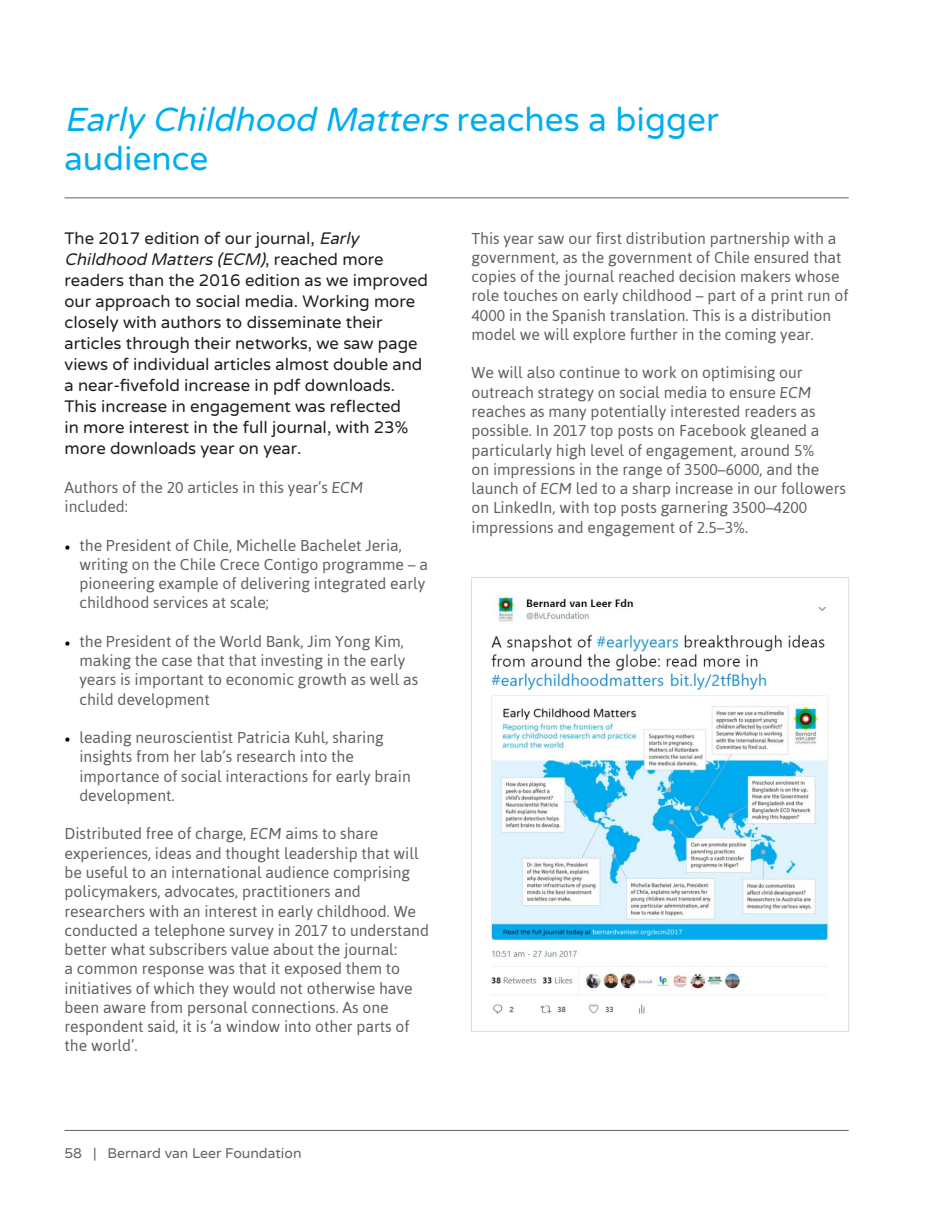
<style>
.page{position:relative;width:943px;height:1216px;background:#fff}
.page>*{position:absolute;margin:0;border:0;box-sizing:border-box;transform-origin:0 0}
.t1{font:33.25px/38.5px "Varela Round";color:#00aeef}
.t2{font:16.62px/21px "Varela Round";color:#221e1f}
.t3{font:15.75px/19.2px "Asap";color:#616363}
.t4{font:14px "Varela Round";color:#616363}
.s1{font-style:italic}
.s2{font-family:"Minion Pro";color:#000}
</style>
<div class="page">
<hr style="left:64px;top:1129px;width:784px;height:1px;background:#616363">
<hr style="left:64px;top:197px;width:784px;height:1px;background:#616363">
<img style="left:487px;top:595px;width:342px;height:419px">
<h1 class="t1" style="left:64px;top:101px;width:656px"><span class="s1">Early Childhood Matters</span> r e a c h e s a b i g g e r audience</h1>
<p class="t2" style="left:64px;top:228px;width:365px">The 2017 edition of our journal, <span class="s1">Early Childhood Matters (ECM)</span>, r e a c h e d m o r e readers than the 2016 edition as we improved our approach to social media. Working more closely with authors to disseminate their articles through their networks, we saw page views of individual articles almost double and a near-fivefold increase in pdf downloads.<br>This increase in engagement was reflected<br>in more interest in the full journal, with 23% more downloads year on year.</p>
<p class="t3" style="left:64px;top:477px;width:300px">Authors of the 20 articles in this year’s <span class="s1">ECM </span>included:</p>
<p class="t3" style="left:79px;top:535px;width:350px;text-indent:-15px"><span class="s2">•</span> the President of Chile, Michelle Bachelet Jeria, writing on the Chile Crece Contigo programme – a pioneering example of delivering integrated early childhood services at scale;</p>
<p class="t3" style="left:79px;top:631px;width:340px;text-indent:-15px"><span class="s2">•</span> the President of the World Bank, Jim Yong Kim, making the case that that investing in the early years is important to economic growth as well as child development</p>
<p class="t3" style="left:79px;top:728px;width:333px;text-indent:-15px"><span class="s2">•</span> leading neuroscientist Patricia Kuhl, sharing insights from her lab’s research into the importance of social interactions for early brain development.</p>
<p class="t3" style="left:64px;top:824px;width:366px">Distributed free of charge, <span class="s1">ECM</span> aims to share experiences, ideas and thought leadership that will be useful to an international audience comprising policymakers, advocates, practitioners and researchers with an interest in early childhood. We conducted a telephone survey in 2017 to understand better what subscribers value about the journal:<br>a common response was that it exposed them to initiatives of which they would not otherwise have been aware from personal connections. As one respondent said, it is ‘a window into other parts of the world’.</p>
<p class="t4" style="left:64px;top:1144px;width:238px">58 | Bernard van Leer Foundation</p>
<p class="t3" style="left:471px;top:228px;width:378px">This year saw our first distribution partnership with a government, as the government of Chile ensured that copies of the journal reached decision makers whose role touches on early childhood – part of a print run of 4000 in the Spanish translation. This is a distribution model we will explore further in the coming year.</p>
<p class="t3" style="left:471px;top:363px;width:376px">We will also continue to work on optimising our outreach strategy on social media to ensure <span class="s1">ECM </span>reaches as many potentially interested readers as possible. In 2017 top posts on Facebook gleaned a particularly high level of engagement, around 5%<br>on impressions in the range of 3500–6000, and the launch of <span class="s1">ECM</span> led to a sharp increase in our followers on LinkedIn, with top posts garnering 3500–4200 impressions and engagement of 2.5–3%.</p>
</div>
